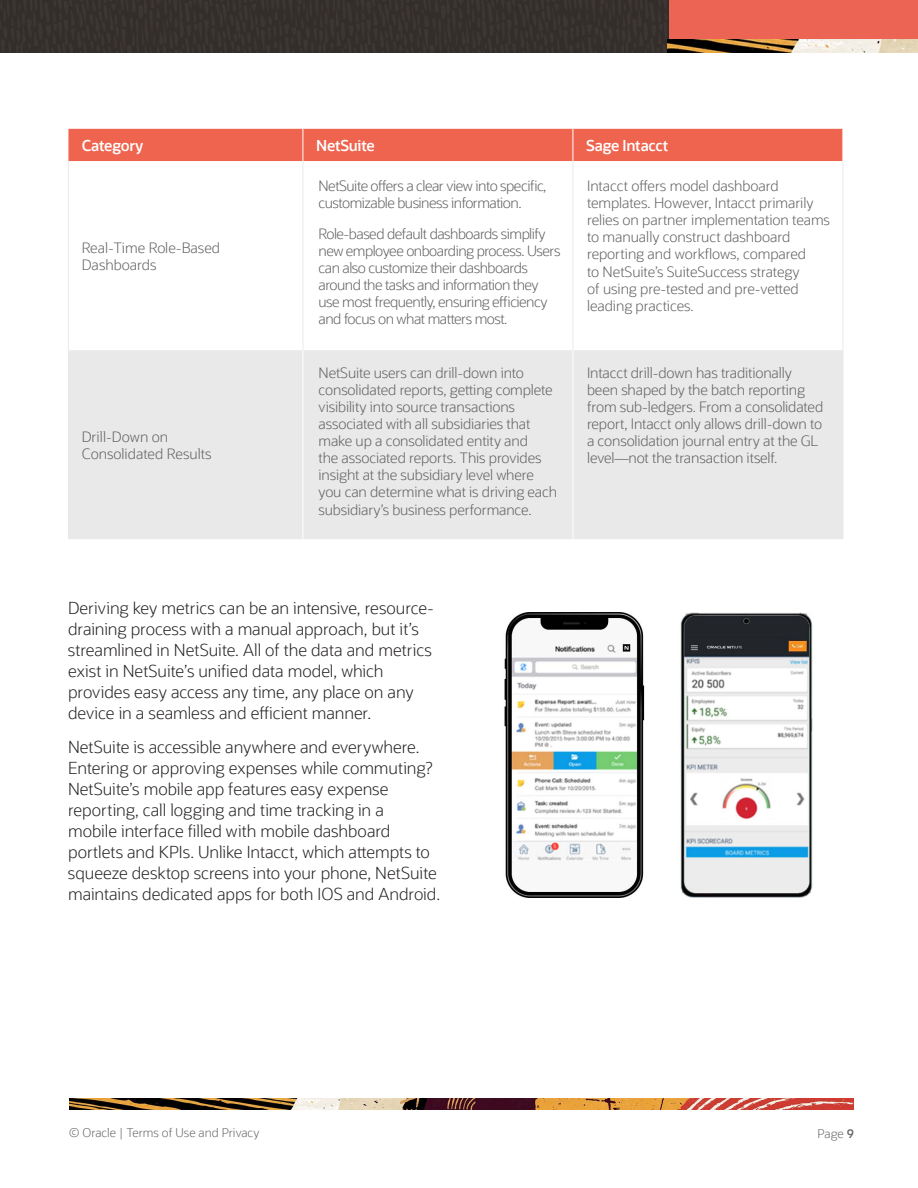
<style>
.page{position:relative;width:918px;height:1188px;background:#fff}
.page>*{position:absolute;margin:0;border:0;box-sizing:border-box;transform-origin:0 0}
.Main_Body_2016{font:300 16.5px/21px "Oracle Sans";letter-spacing:-.005em;color:#231f20}
.t1{font:600 15px "Oracle Sans";letter-spacing:-.02em;color:#fff}
.t2{font:300 14.25px/17.1px "Oracle Sans";letter-spacing:-.01em;color:#5f5f62}
.t3{font:300 14.25px/17.1px "Oracle Sans";letter-spacing:-.035em;color:#5f5f62}
.t4{font:300 12px "Oracle Sans";color:#666}
.s1{font-weight:600}
</style>
<div class="page">
<div style="left:669px;top:0;width:249px;height:50px;background:#ec6554"></div>
<img style="left:0;top:0;width:669px;height:52px">
<img style="left:668px;top:39px;width:250px;height:13px">
<img style="left:70px;top:1099px;width:784px;height:10px">
<div style="left:68px;top:129px;width:775px;height:32px;background:#ee644f"></div>
<div style="left:69px;top:350px;width:774px;height:189px;background:#e9e9e9"></div>
<hr style="left:303px;top:129px;width:1px;height:32px;background:#fff">
<hr style="left:573px;top:129px;width:1px;height:32px;background:#fff">
<hr style="left:303px;top:350px;width:1px;height:189px;background:#fff">
<hr style="left:68px;top:161px;width:1px;height:189px;background:#e9e9e9">
<hr style="left:303px;top:161px;width:1px;height:189px;background:#e9e9e9">
<hr style="left:573px;top:161px;width:1px;height:189px;background:#e9e9e9">
<hr style="left:843px;top:161px;width:1px;height:189px;background:#e9e9e9">
<hr style="left:68px;top:350px;width:1px;height:189px;background:#e9e9e9">
<hr style="left:843px;top:350px;width:1px;height:189px;background:#e9e9e9">
<hr style="left:573px;top:350px;width:1px;height:189px;background:#fff">
<img style="left:504px;top:612px;width:309px;height:286px">
<p class="t1" style="left:82px;top:136px;width:63px">Category</p>
<p class="t1" style="left:316px;top:136px;width:60px">NetSuite</p>
<p class="t1" style="left:586px;top:136px;width:84px">Sage Intacct</p>
<p class="t2" style="left:82px;top:239px;width:140px">Real-Time Role-Based<br>Dashboards</p>
<p class="t2" style="left:82px;top:428px;width:131px">Drill-Down on<br>Consolidated Results</p>
<p class="t3" style="left:319px;top:178px;width:229px">NetSuite offers a clear view into specific, customizable business information.</p>
<p class="t3" style="left:319px;top:225px;width:243px">Role-based default dashboards simplify new employee onboarding process. Users can also customize their dashboards around the tasks and information they use most frequently, ensuring efficiency and focus on what matters most.</p>
<p class="t2" style="left:319px;top:364px;width:240px">NetSuite users can drill-down into consolidated reports, getting complete visibility into source transactions associated with all subsidiaries that make up a consolidated entity and<br>the associated reports. This provides insight at the subsidiary level where you can determine what is driving each subsidiary’s business performance.</p>
<p class="t2" style="left:587px;top:178px;width:245px">Intacct offers model dashboard templates. However, Intacct primarily relies on partner implementation teams to manually construct dashboard reporting and workflows, compared<br>to NetSuite’s SuiteSuccess strategy<br>of using pre-tested and pre-vetted leading practices.</p>
<p class="t2" style="left:587px;top:364px;width:238px">Intacct drill-down has traditionally been shaped by the batch reporting from sub-ledgers. From a consolidated report, Intacct only allows drill-down to a consolidation journal entry at the GL level—not the transaction itself.</p>
<p class="Main_Body_2016" style="left:68px;top:597px;width:368px">Deriving key metrics can be an intensive, resource&shy;draining process with a manual approach, but it’s streamlined in NetSuite. All of the data and metrics exist in NetSuite’s unified data model, which provides easy access any time, any place on any device in a seamless and efficient manner.</p>
<p class="Main_Body_2016" style="left:68px;top:737px;width:374px">NetSuite is accessible anywhere and everywhere.<br>Entering or approving expenses while commuting?<br>NetSuite’s mobile app features easy expense reporting, call logging and time tracking in a<br>mobile interface filled with mobile dashboard portlets and KPIs. Unlike Intacct, which attempts to squeeze desktop screens into your phone, NetSuite maintains dedicated apps for both IOS and Android.</p>
<p class="t4" style="left:69px;top:1126px;width:192px">© Oracle | Terms of Use and Privacy</p>
<p class="t4" style="left:818px;top:1127px;width:38px">Page <span class="s1">9</span></p>
</div>
